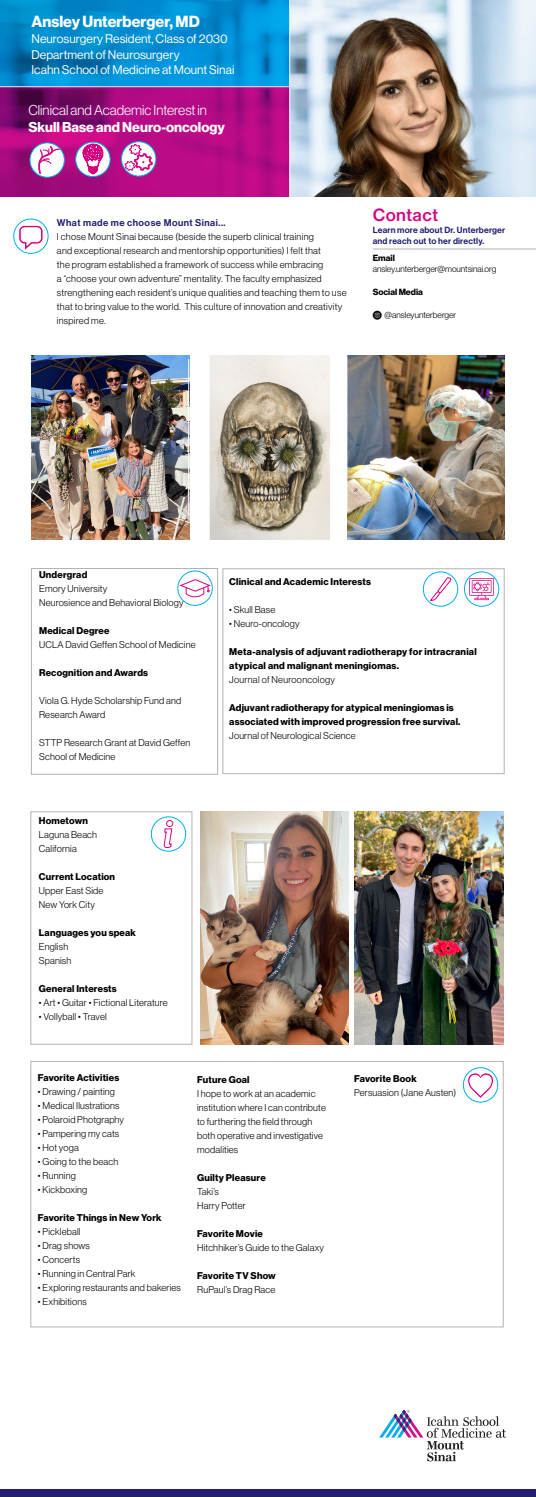
<style>
.page{position:relative;width:536px;height:1497px;background:#fff}
.page>*{position:absolute;margin:0;border:0;box-sizing:border-box;transform-origin:0 0}
.t1{font:16.62px "N Haas Grotesk TX Pro 65 Md";letter-spacing:.02em;color:#d6017f}
.t2{font:15.75px "N Haas Grotesk DS Pro 75 Bd";color:#fff}
.t3{font:14px "N Haas Grotesk DS Pro 45 Lt";color:#fff}
.t4{font:14px "N Haas Grotesk DS Pro 75 Bd";color:#fff}
.t5{font:12.25px "N Haas Grotesk DS Pro 55 Rg";color:#fff}
.t6{font:9.62px/14px "N Haas Grotesk DS Pro 45 Lt";letter-spacing:.02em;color:#000}
.t7{font:9.62px/14px "N Haas Grotesk DS Pro 75 Bd";letter-spacing:.02em;color:#000}
.t8{font:9.62px "N Haas Grotesk DS Pro 65 Md";letter-spacing:.05em;color:#221e72}
.t9{font:8.75px "N Haas Grotesk DS Pro 65 Md";letter-spacing:.02em;color:#221e72}
.t10{font:8.75px "N Haas Grotesk DS Pro 45 Lt";color:#000}
.t11{font:8.75px "N Haas Grotesk DS Pro 75 Bd";color:#000}
.s1{font-family:"Social Media Circled"}
.s2{font-family:"N Haas Grotesk DS Pro 75 Bd"}
</style>
<div class="page">
<img style="left:290px;top:0;width:246px;height:197px">
<div style="left:31px;top:1061px;width:472px;height:266px;border:1px solid #b2b3b7"></div>
<svg style="left:379px;top:1410px;width:127px;height:51px"></svg>
<div style="left:0;top:1488px;width:536px;height:8px;background:#221e72"></div>
<div style="left:31px;top:568px;width:187px;height:206px;border:1px solid #b2b3b7"></div>
<hr style="left:372px;top:249px;width:164px;height:1px;background:#b2b3b7">
<svg style="left:0;top:0;width:289px;height:86px;background:#008dd0"></svg>
<svg style="left:0;top:87px;width:289px;height:110px;background:#a90a7f"></svg>
<svg style="left:30px;top:143px;width:34px;height:34px"></svg>
<div style="left:30px;top:143px;width:35px;height:34px;border:1px solid #00aeef;border-radius:50%"></div>
<svg style="left:121px;top:142px;width:35px;height:34px"></svg>
<div style="left:121px;top:141px;width:35px;height:35px;border:1px solid #00aeef;border-radius:50%"></div>
<div style="left:222px;top:568px;width:282px;height:206px;border:1px solid #b2b3b7"></div>
<img style="left:32px;top:355px;width:157px;height:185px">
<img style="left:209px;top:355px;width:121px;height:185px">
<img style="left:347px;top:355px;width:157px;height:185px">
<hr style="left:188px;top:359px;width:1px;height:156px;background:#fff">
<svg style="left:14px;top:219px;width:34px;height:34px"></svg>
<div style="left:13px;top:219px;width:35px;height:35px;border:1px solid #00aeef;border-radius:50%"></div>
<svg style="left:18px;top:224px;width:26px;height:29px"></svg>
<div style="left:151px;top:816px;width:35px;height:35px;border:1px solid #00aeef;border-radius:50%"></div>
<svg style="left:163px;top:820px;width:11px;height:32px"></svg>
<svg style="left:464px;top:572px;width:34px;height:34px"></svg>
<div style="left:464px;top:571px;width:35px;height:35px;border:1px solid #00aeef;border-radius:50%"></div>
<svg style="left:469px;top:578px;width:25px;height:22px"></svg>
<div style="left:423px;top:571px;width:35px;height:35px;border:1px solid #00aeef;border-radius:50%"></div>
<svg style="left:429px;top:577px;width:22px;height:24px"></svg>
<svg style="left:178px;top:571px;width:34px;height:34px"></svg>
<div style="left:177px;top:570px;width:35px;height:35px;border:1px solid #00aeef;border-radius:50%"></div>
<svg style="left:179px;top:578px;width:33px;height:22px"></svg>
<svg style="left:463px;top:1067px;width:34px;height:35px"></svg>
<div style="left:463px;top:1067px;width:35px;height:35px;border:1px solid #00aeef;border-radius:50%"></div>
<svg style="left:467px;top:1072px;width:26px;height:27px"></svg>
<img style="left:200px;top:811px;width:148px;height:233px">
<img style="left:355px;top:811px;width:148px;height:233px">
<div style="left:31px;top:811px;width:161px;height:233px;border:1px solid #b2b3b7"></div>
<svg style="left:76px;top:142px;width:34px;height:34px"></svg>
<div style="left:75px;top:142px;width:35px;height:35px;border:1px solid #00aeef;border-radius:50%"></div>
<svg style="left:124px;top:144px;width:29px;height:27px"></svg>
<svg style="left:35px;top:145px;width:25px;height:30px"></svg>
<svg style="left:83px;top:144px;width:20px;height:30px"></svg>
<img style="left:311px;top:0;width:209px;height:197px">
<p class="t2" style="left:32px;top:12px;width:170px">Ansley Unterberger, MD</p>
<p class="t5" style="left:32px;top:32px;width:198px">Neurosurgery Resident, Class of 2030</p>
<p class="t5" style="left:32px;top:47px;width:150px">Department of Neurosurgery</p>
<p class="t5" style="left:32px;top:63px;width:204px">Icahn School of Medicine at Mount Sinai</p>
<p class="t3" style="left:28px;top:103px;width:180px">Clinical and Academic Interest in</p>
<p class="t4" style="left:28px;top:119px;width:198px">Skull Base and Neuro-oncology</p>
<p class="t8" style="left:57px;top:217px;width:170px">What made me choose Mount Sinai...</p>
<p class="t6" style="left:57px;top:230px;width:291px">I chose Mount Sinai because (beside the superb clinical training<br>and exceptional research and mentorship opportunities) I felt that<br>the program established a framework of success while embracing<br>a “choose your own adventure” mentality. The faculty emphasized strengthening each resident’s unique qualities and teaching them to use that to bring value to the world. This culture of innovation and creativity inspired me.</p>
<p class="t1" style="left:372px;top:205px;width:67px">Contact</p>
<p class="t9" style="left:372px;top:225px;width:134px">Learn more about Dr. Unterberger</p>
<p class="t9" style="left:372px;top:236px;width:113px">and reach out to her directly.</p>
<p class="t11" style="left:372px;top:252px;width:24px">Email</p>
<p class="t10" style="left:372px;top:264px;width:125px">ansley.unterberger@mountsinai.org</p>
<p class="t11" style="left:372px;top:286px;width:52px">Social Media</p>
<p class="t10" style="left:372px;top:309px;width:85px"><span class="s1">Q</span> @ansleyunterberger</p>
<p class="t6" style="left:39px;top:568px;width:70px"><span class="s2">Undergrad<br></span>Emory University</p>
<p class="t6" style="left:39px;top:596px;width:146px">Neurosience and Behavioral Biology</p>
<p class="t7" style="left:39px;top:624px;width:72px">Medical Degree</p>
<p class="t6" style="left:39px;top:638px;width:158px">UCLA David Geffen School of Medicine</p>
<p class="t7" style="left:39px;top:666px;width:110px">Recognition and Awards</p>
<p class="t6" style="left:39px;top:694px;width:144px">Viola G. Hyde Scholarship Fund and<br>Research Award</p>
<p class="t6" style="left:39px;top:736px;width:153px">STTP Research Grant at David Geffen<br>School of Medicine</p>
<p class="t6" style="left:39px;top:813px;width:60px"><span class="s2">Hometown<br></span>Laguna Beach</p>
<p class="t6" style="left:39px;top:841px;width:39px">California</p>
<p class="t6" style="left:39px;top:869px;width:78px"><span class="s2">Current Location<br></span>Upper East Side<br>New York City</p>
<p class="t7" style="left:39px;top:925px;width:99px">Languages you speak</p>
<p class="t6" style="left:39px;top:939px;width:31px">English</p>
<p class="t6" style="left:39px;top:953px;width:34px">Spanish</p>
<p class="t7" style="left:39px;top:981px;width:79px">General Interests</p>
<p class="t6" style="left:39px;top:995px;width:130px">• Art • Guitar • Fictional Literature</p>
<p class="t6" style="left:39px;top:1009px;width:69px">• Vollyball • Travel</p>
<p class="t7" style="left:229px;top:574px;width:143px">Clinical and Academic Interests</p>
<p class="t6" style="left:229px;top:602px;width:48px">• Skull Base</p>
<p class="t6" style="left:229px;top:616px;width:72px">• Neuro-oncology</p>
<p class="t7" style="left:229px;top:644px;width:249px">Meta-analysis of adjuvant radiotherapy for intracranial atypical and malignant meningiomas.</p>
<p class="t6" style="left:229px;top:672px;width:107px">Journal of Neurooncology</p>
<p class="t7" style="left:229px;top:700px;width:232px">Adjuvant radiotherapy for atypical meningiomas is associated with improved progression free survival.</p>
<p class="t6" style="left:229px;top:728px;width:128px">Journal of Neurological Science</p>
<p class="t7" style="left:38px;top:1070px;width:83px">Favorite Activities</p>
<p class="t6" style="left:38px;top:1084px;width:78px">• Drawing / painting</p>
<p class="t6" style="left:38px;top:1098px;width:83px">• Medical Ilustrations</p>
<p class="t6" style="left:38px;top:1112px;width:88px">• Polaroid Photgraphy</p>
<p class="t6" style="left:38px;top:1126px;width:83px">• Pampering my cats</p>
<p class="t6" style="left:38px;top:1140px;width:42px">• Hot yoga</p>
<p class="t6" style="left:38px;top:1154px;width:82px">• Going to the beach</p>
<p class="t6" style="left:38px;top:1168px;width:39px">• Running</p>
<p class="t6" style="left:38px;top:1182px;width:51px">• Kickboxing</p>
<p class="t7" style="left:38px;top:1210px;width:125px">Favorite Things in New York</p>
<p class="t6" style="left:38px;top:1224px;width:44px">• Pickleball</p>
<p class="t6" style="left:38px;top:1238px;width:53px">• Drag shows</p>
<p class="t6" style="left:38px;top:1252px;width:44px">• Concerts</p>
<p class="t6" style="left:38px;top:1266px;width:99px">• Running in Central Park</p>
<p class="t6" style="left:38px;top:1280px;width:144px">• Exploring restaurants and bakeries</p>
<p class="t6" style="left:38px;top:1294px;width:50px">• Exhibitions</p>
<p class="t7" style="left:197px;top:1072px;width:54px">Future Goal</p>
<p class="t6" style="left:197px;top:1086px;width:130px">I hope to work at an academic institution where I can contribute to furthering the field through both operative and investigative modalities</p>
<p class="t7" style="left:197px;top:1170px;width:70px">Guilty Pleasure</p>
<p class="t6" style="left:197px;top:1184px;width:23px">Taki’s</p>
<p class="t6" style="left:197px;top:1198px;width:50px">Harry Potter</p>
<p class="t7" style="left:197px;top:1226px;width:67px">Favorite Movie</p>
<p class="t6" style="left:197px;top:1240px;width:128px">Hitchhiker’s Guide to the Galaxy</p>
<p class="t7" style="left:197px;top:1268px;width:80px">Favorite TV Show</p>
<p class="t6" style="left:197px;top:1282px;width:80px">RuPaul’s Drag Race</p>
<p class="t7" style="left:354px;top:1072px;width:64px">Favorite Book</p>
<p class="t6" style="left:354px;top:1086px;width:103px">Persuasion (Jane Austen)</p>
</div>
